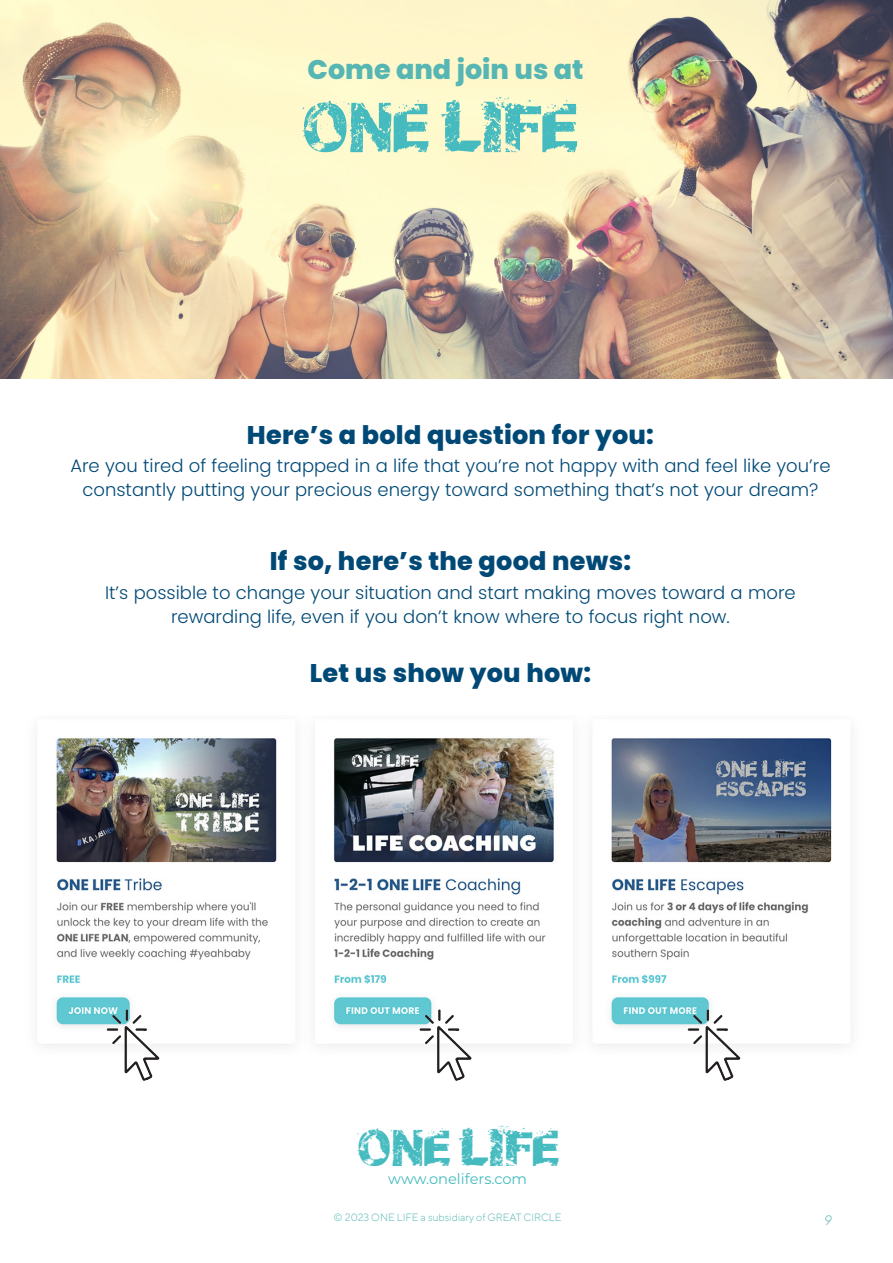
<style>
.page{position:relative;width:893px;height:1263px;background:#fff}
.page>*{position:absolute;margin:0;border:0;box-sizing:border-box;transform-origin:0 0}
.t1{font:57.6px "Soul Mission";color:#45bbc0}
.t2{font:42.15px "Soul Mission";color:#45bbc0}
.Body_Copy{font:800 27px "Poppins";color:#55b6b3}
.Headers{font:800 25.5px "Poppins";letter-spacing:.01em;color:#004976}
.Body_Copy-2{font:300 18px/24px "Poppins";color:#004976;text-align:center}
.t3{font:14.7px "Montserrat";color:#45bbc0}
.t4{font:italic 300 13.5px "TT Norms Pro";color:#55b6b3}
.t5{font:300 10.5px "TT Norms Pro";color:#55b6b3}
</style>
<div class="page">
<img style="left:0;top:0;width:892px;height:378px">
<img style="left:43px;top:738px;width:801px;height:308px">
<img style="left:90px;top:1002px;width:85px;height:79px">
<img style="left:403px;top:1002px;width:85px;height:79px">
<img style="left:672px;top:1002px;width:85px;height:79px">
<p class="Body_Copy" style="left:308px;top:54px;width:277px">Come and join us at</p>
<p class="t1" style="left:305px;top:90px;width:276px">ONE LIFE</p>
<p class="Headers" style="left:247px;top:420px;width:409px">Here’s a bold question for you:</p>
<p class="Body_Copy-2" style="left:70px;top:454px;width:762px">Are you tired of feeling trapped in a life that you’re not happy with and feel like you’re constantly putting your precious energy toward something that’s not your dream?</p>
<p class="Headers" style="left:270px;top:547px;width:363px">If so, here’s the good news:</p>
<p class="Body_Copy-2" style="left:105px;top:580px;width:692px">It’s possible to change your situation and start making moves toward a more rewarding life, even if you don’t know where to focus right now.</p>
<p class="Headers" style="left:310px;top:658px;width:283px">Let us show you how:</p>
<p class="t2" style="left:359px;top:1121px;width:202px">ONE LIFE</p>
<p class="t3" style="left:388px;top:1169px;width:140px">www.onelifers.com</p>
<p class="t5" style="left:334px;top:1210px;width:229px">© 2023 ONE LIFE a subsidiary of GREAT CIRCLE</p>
<p class="t4" style="left:824px;top:1211px;width:9px">9</p>
</div>
